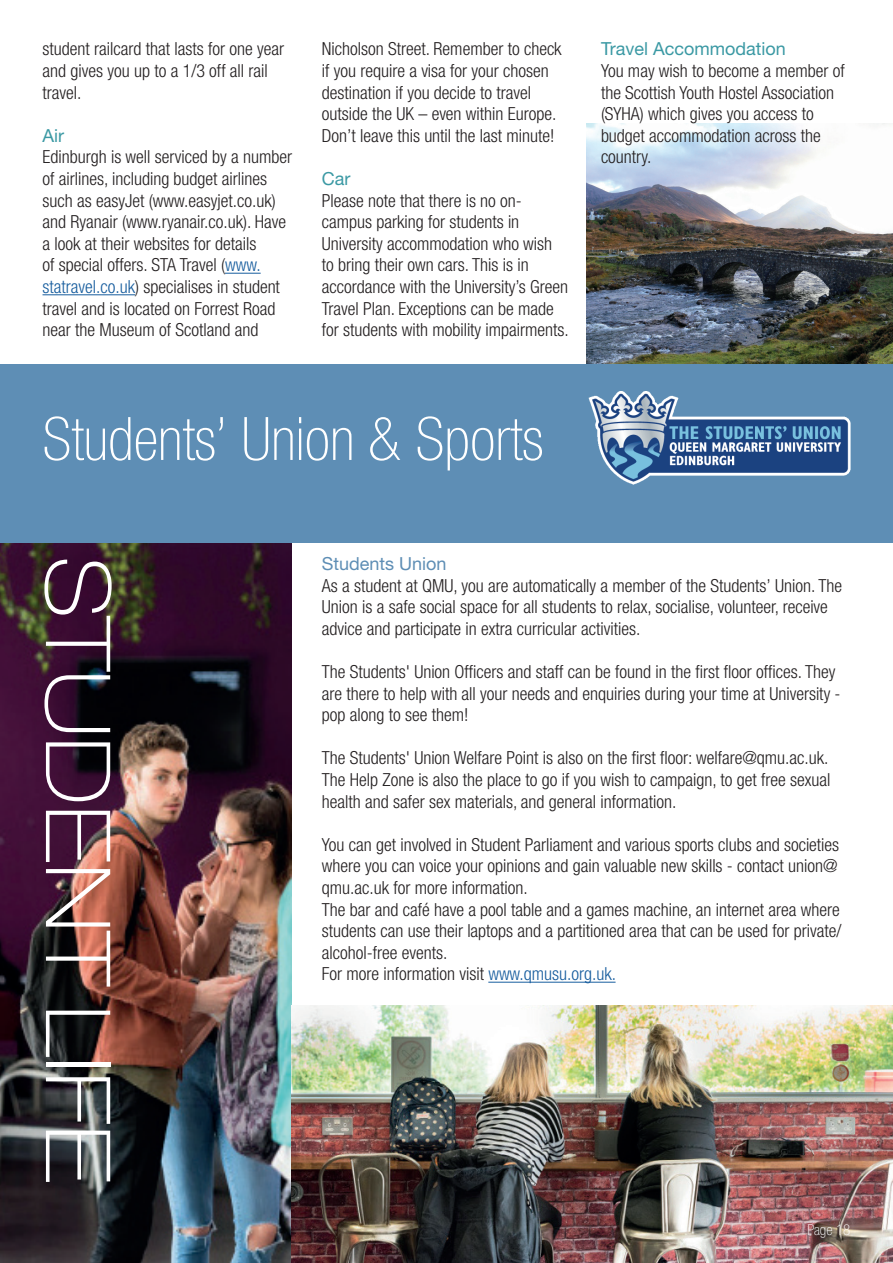
<style>
.page{position:relative;width:893px;height:1263px;background:#fff}
.page>*{position:absolute;margin:0;border:0;box-sizing:border-box;transform-origin:0 0}
.t1{font:100 expanded 90px "Helvetica Neue LT Pro";color:#fff}
.t2{font:100 condensed 60px "Helvetica Neue LT Std";color:#fff}
.t3{font:300 condensed 18px/21.6px "Helvetica Neue LT Std";color:#231f20}
.t4{font:18px "Helvetica Neue LT Std";color:#3b99a4}
.t5{font:18px "Helvetica Neue LT Std";color:#5e8eb5}
.t6{font:100 condensed 15px "Helvetica Neue LT Std";color:#fff}
.s1{color:#175d9e}
</style>
<div class="page">
<img style="left:0;top:543px;width:292px;height:720px">
<hr style="left:225px;top:273px;width:36px;height:1px;background:#175d9e">
<hr style="left:43px;top:294px;width:92px;height:1px;background:#175d9e">
<img style="left:586px;top:124px;width:307px;height:240px">
<div style="left:0;top:364px;width:893px;height:179px;background:#5e8eb5"></div>
<img style="left:588px;top:391px;width:262px;height:93px">
<hr style="left:488px;top:982px;width:128px;height:1px;background:#175d9e">
<img style="left:292px;top:1005px;width:601px;height:258px">
<p class="t3" style="left:43px;top:38px;width:243px">student railcard that lasts for one year and gives you up to a 1/3 off all rail travel.</p>
<p class="t4" style="left:43px;top:125px;width:23px">Air</p>
<p class="t3" style="left:43px;top:146px;width:251px">Edinburgh is well serviced by a number of airlines, including budget airlines such as easyJet (www.easyjet.co.uk) and Ryanair (www.ryanair.co.uk). Have a look at their websites for details<br>of special offers. STA Travel (<span class="s1">www. statravel.co.uk</span>) specialises in student travel and is located on Forrest Road near the Museum of Scotland and</p>
<p class="t3" style="left:322px;top:38px;width:241px">Nicholson Street. Remember to check if you require a visa for your chosen destination if you decide to travel outside the UK – even within Europe.<br>Don’t leave this until the last minute!</p>
<p class="t4" style="left:322px;top:168px;width:30px">Car</p>
<p class="t3" style="left:322px;top:189px;width:249px">Please note that there is no on&shy;campus parking for students in University accommodation who wish<br>to bring their own cars. This is in accordance with the University’s Green Travel Plan. Exceptions can be made for students with mobility impairments.</p>
<h2 class="t2" style="left:43px;top:405px;width:502px">Students’ Union &amp; Sports</h2>
<p class="t4" style="left:601px;top:38px;width:186px">Travel Accommodation</p>
<p class="t3" style="left:601px;top:60px;width:245px">You may wish to become a member of the Scottish Youth Hostel Association (SYHA) which gives you access to budget accommodation across the country.</p>
<h1 class="t1" style="left:131px;top:557px;width:628px;rotate:90deg">STUDENT LIFE</h1>
<p class="t5" style="left:322px;top:553px;width:126px">Students Union</p>
<p class="t3" style="left:322px;top:574px;width:522px">As a student at QMU, you are automatically a member of the Students’ Union. The<br>Union is a safe social space for all students to relax, socialise, volunteer, receive advice and participate in extra curricular activities.</p>
<p class="t3" style="left:322px;top:661px;width:520px">The Students' Union Officers and staff can be found in the first floor offices. They are there to help with all your needs and enquiries during your time at University - pop along to see them!</p>
<p class="t3" style="left:322px;top:747px;width:510px;text-align:justify">The Students' Union Welfare Point is also on the first floor: welfare@qmu.ac.uk.<br>The Help Zone is also the place to go if you wish to campaign, to get free sexual health and safer sex materials, and general information.</p>
<p class="t3" style="left:322px;top:833px;width:521px">You can get involved in Student Parliament and various sports clubs and societies where you can voice your opinions and gain valuable new skills - contact union@ qmu.ac.uk for more information.<br>The bar and café have a pool table and a games machine, an internet area where students can use their laptops and a partitioned area that can be used for private/ alcohol-free events.<br>For more information visit <span class="s1">www.qmusu.org.uk.</span></p>
<p class="t6" style="left:807px;top:1222px;width:45px">Page 18</p>
</div>
